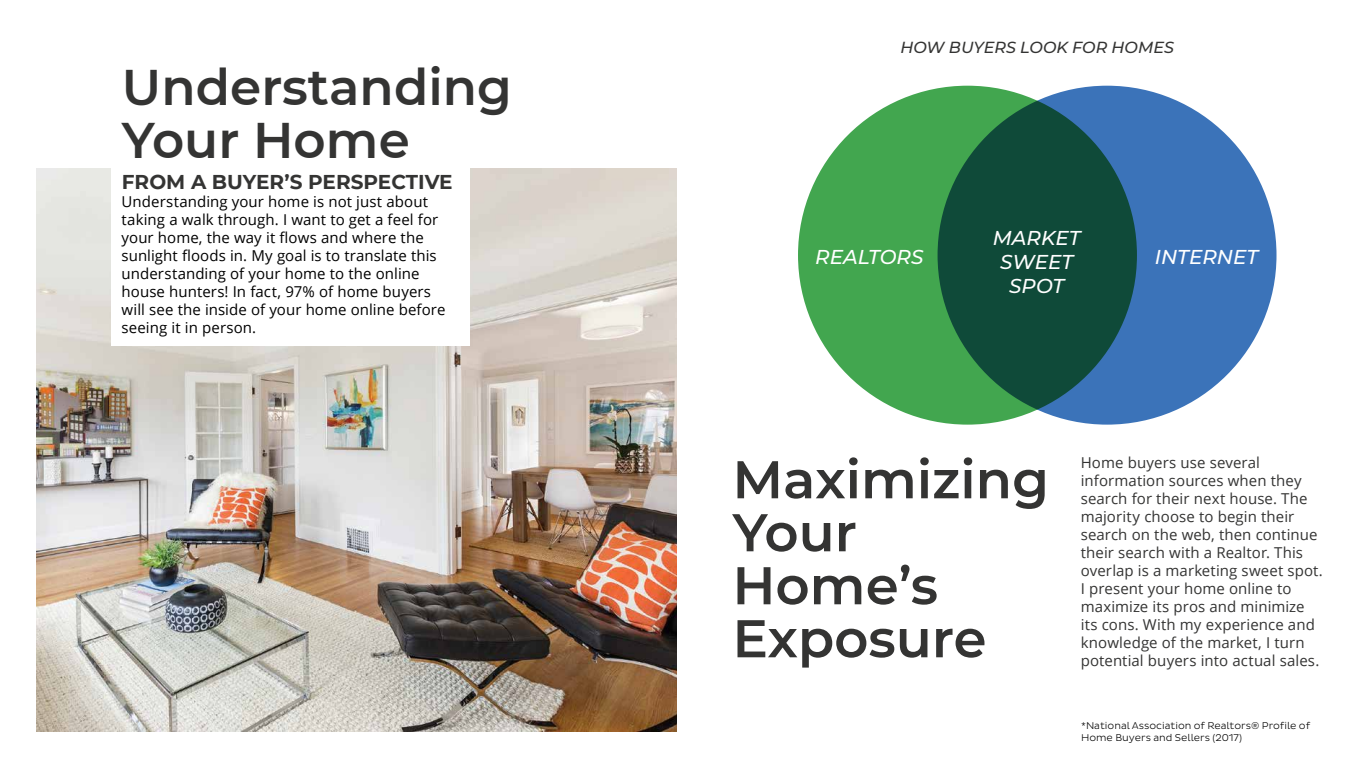
<style>
.page{position:relative;width:1366px;height:768px;background:#fff}
.page>*{position:absolute;margin:0;border:0;box-sizing:border-box;transform-origin:0 0}
.t1{font:600 53px/53px "Montserrat";color:#343433}
.t2{font:600 50px/53px "Montserrat";color:#343433}
.t3{font:italic 500 20px/24px "Montserrat";color:#fff;text-align:center}
.t4{font:700 20px "Montserrat";color:#343433}
.t5{font:italic 500 16px "Montserrat";color:#343433}
.t6{font:15px/18px "Open Sans";letter-spacing:.005em;color:#343433}
.t7{font:15px/18px "Open Sans";letter-spacing:.005em;color:#000}
.t8{font:300 10px/12px "Pluto Sans";color:#000}
</style>
<div class="page">
<img style="left:36px;top:169px;width:641px;height:562px">
<div style="left:111px;top:160px;width:359px;height:186px;background:#fff"></div>
<div style="left:798px;top:86px;width:339px;height:339px;background:#42a64f;border-radius:50%"></div>
<svg style="left:938px;top:86px;width:339px;height:339px;background:#255f79"></svg>
<h2 class="t2" style="left:122px;top:59px;width:392px">Understanding<br>Your Home</h2>
<p class="t7" style="left:122px;top:192px;width:325px">Understanding your home is not just about taking a walk through. I want to get a feel for your home, the way it flows and where the sunlight floods in. My goal is to translate this understanding of your home to the online house hunters! In fact, 97% of home buyers will see the inside of your home online before seeing it in person.</p>
<h3 class="t4" style="left:122px;top:168px;width:332px">FROM A BUYER’S PERSPECTIVE</h3>
<p class="t5" style="left:901px;top:37px;width:275px">HOW BUYERS LOOK FOR HOMES</p>
<h3 class="t3" style="left:815px;top:245px;width:110px">REALTORS</h3>
<h3 class="t3" style="left:993px;top:225px;width:89px">MARKET<br>SWEET<br>SPOT</h3>
<h3 class="t3" style="left:1155px;top:245px;width:105px">INTERNET</h3>
<h1 class="t1" style="left:733px;top:451px;width:318px">Maximizing<br>Your<br>Home’s<br>Exposure</h1>
<p class="t6" style="left:1081px;top:454px;width:243px">Home buyers use several information sources when they search for their next house. The majority choose to begin their search on the web, then continue their search with a Realtor. This overlap is a marketing sweet spot.<br>I present your home online to maximize its pros and minimize its cons. With my experience and knowledge of the market, I turn potential buyers into actual sales.</p>
<p class="t8" style="left:1081px;top:720px;width:231px">*National Association of Realtors® Profile of<br>Home Buyers and Sellers (2017)</p>
</div>
